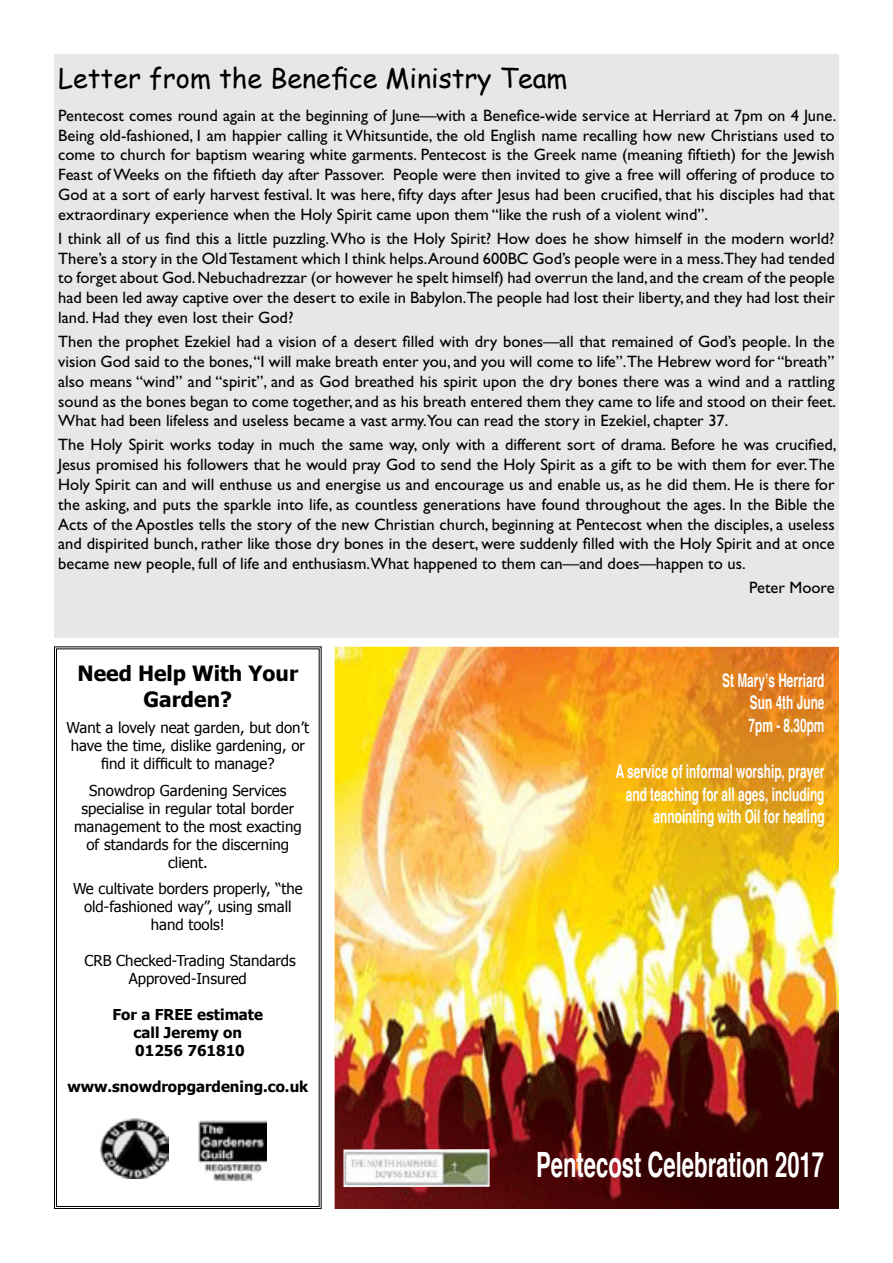
<style>
.page{position:relative;width:893px;height:1263px;background:#fff}
.page>*{position:absolute;margin:0;border:0;box-sizing:border-box;transform-origin:0 0}
.t1{font:700 34.8px "Helvetica";color:#fff;scale:.63 1}
.t2{font:27px "Comic Sans MS";color:#000}
.t3{font:700 21px/25.2px "Tahoma";color:#000;text-align:center}
.t4{font:700 18.75px/22.8px "Helvetica";color:#fff;text-align:justify;scale:.63 1}
.t5{font:16.5px/19.8px "Gill Sans";color:#000;text-align:justify}
.t6{font:15px/18px "Tahoma";color:#000;text-align:center}
.t7{font:700 15px/18px "Tahoma";color:#000;text-align:center}
</style>
<div class="page">
<div style="left:54px;top:54px;width:785px;height:54px;background:#e7e7e7"></div>
<div style="left:54px;top:108px;width:785px;height:530px;background:#e7e7e7"></div>
<svg style="left:54px;top:646px;width:268px;height:563px"></svg>
<div style="left:56px;top:648px;width:264px;height:559px;border:1px solid #000"></div>
<img style="left:100px;top:1118px;width:69px;height:60px">
<img style="left:198px;top:1120px;width:68px;height:60px">
<img style="left:335px;top:647px;width:504px;height:562px">
<img style="left:343px;top:1149px;width:147px;height:38px">
<h2 class="t2" style="left:58px;top:58px;width:511px">Letter from the Benefice Ministry Team</h2>
<p class="t5" style="left:58px;top:105px;width:780px">Pentecost comes round again at the beginning of June—with a Benefice-wide service at Herriard at 7pm on 4 June.<br>Being old-fashioned, I am happier calling it Whitsuntide, the old English name recalling how new Christians used to come to church for baptism wearing white garments. Pentecost is the Greek name (meaning fiftieth) for the Jewish Feast of Weeks on the fiftieth day after Passover. People were then invited to give a free will offering of produce to God at a sort of early harvest festival. It was here, fifty days after Jesus had been crucified, that his disciples had that extraordinary experience when the Holy Spirit came upon them “like the rush of a violent wind”.</p>
<p class="t5" style="left:58px;top:229px;width:778px">I think all of us find this a little puzzling. Who is the Holy Spirit? How does he show himself in the modern world?<br>There’s a story in the Old Testament which I think helps.Around 600BC God’s people were in a mess.They had tended to forget about God. Nebuchadrezzar (or however he spelt himself) had overrun the land, and the cream of the people had been led away captive over the desert to exile in Babylon.The people had lost their liberty, and they had lost their land. Had they even lost their God?</p>
<p class="t5" style="left:58px;top:332px;width:779px">Then the prophet Ezekiel had a vision of a desert filled with dry bones—all that remained of God’s people. In the vision God said to the bones,“I will make breath enter you, and you will come to life”.The Hebrew word for “breath” also means “wind” and “spirit”, and as God breathed his spirit upon the dry bones there was a wind and a rattling sound as the bones began to come together, and as his breath entered them they came to life and stood on their feet.<br>What had been lifeless and useless became a vast army.You can read the story in Ezekiel, chapter 37.</p>
<p class="t5" style="left:58px;top:435px;width:780px">The Holy Spirit works today in much the same way, only with a different sort of drama. Before he was crucified, Jesus promised his followers that he would pray God to send the Holy Spirit as a gift to be with them for ever. The Holy Spirit can and will enthuse us and energise us and encourage us and enable us, as he did them. He is there for the asking, and puts the sparkle into life, as countless generations have found throughout the ages. In the Bible the Acts of the Apostles tells the story of the new Christian church, beginning at Pentecost when the disciples, a useless and dispirited bunch, rather like those dry bones in the desert, were suddenly filled with the Holy Spirit and at once became new people, full of life and enthusiasm.What happened to them can—and does—happen to us.</p>
<p class="t5" style="left:749px;top:578px;width:87px">Peter Moore</p>
<p class="t3" style="left:78px;top:662px;width:222px">Need Help With Your<br>Garden?</p>
<p class="t6" style="left:67px;top:719px;width:244px">Want a lovely neat garden, but don’t have the time, dislike gardening, or find it difficult to manage?</p>
<p class="t6" style="left:74px;top:782px;width:229px">Snowdrop Gardening Services specialise in regular total border management to the most exacting of standards for the discerning client.</p>
<p class="t6" style="left:73px;top:880px;width:231px">We cultivate borders properly, “the old-fashioned way”, using small hand tools!</p>
<p class="t6" style="left:84px;top:952px;width:213px">CRB Checked-Trading Standards<br>Approved-Insured</p>
<p class="t7" style="left:113px;top:1006px;width:152px">For a FREE estimate call Jeremy on<br>01256 761810</p>
<p class="t7" style="left:67px;top:1078px;width:242px">www.snowdropgardening.co.uk</p>
<p class="t4" style="left:749px;top:670px;width:122px;text-indent:-26px">St Maryʼs Herriard Sun 4th June 7pm - 8.30pm</p>
<p class="t4" style="left:616px;top:761px;width:333px;text-align:right">A service of informal worship, prayer and teaching for all ages, including annointing with Oil for healing</p>
<h1 class="t1" style="left:536px;top:1151px;width:459px">Pentecost Celebration 2017</h1>
</div>
